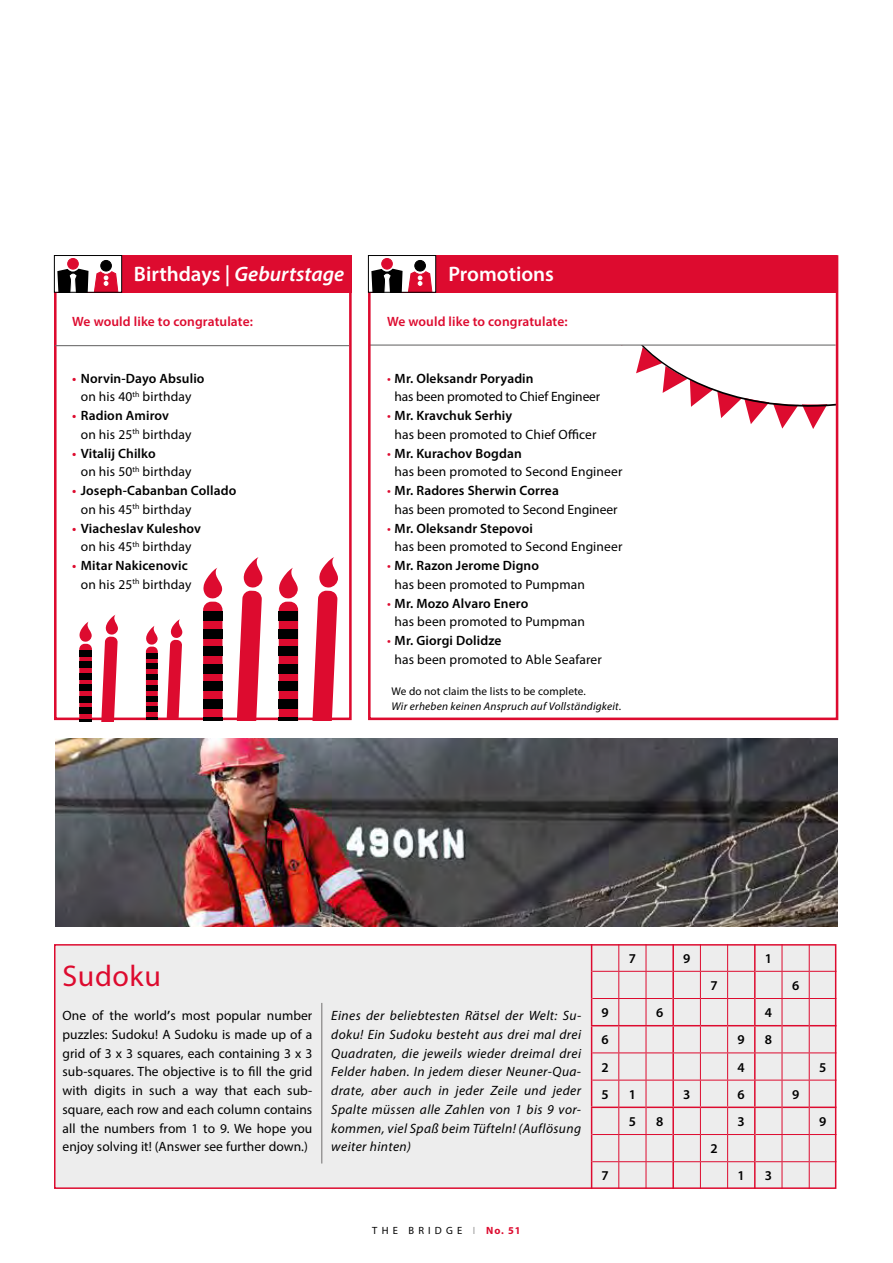
<style>
.page{position:relative;width:893px;height:1263px;background:#fff}
.page>*{position:absolute;margin:0;border:0;box-sizing:border-box;transform-origin:0 0}
.t1{font:30px "Myriad Pro";letter-spacing:.02em;color:#dd0b2f}
.t2{font:italic 600 21px "Myriad Pro";color:#fff}
.t3{font:600 21px "Myriad Pro";color:#fff}
.t4{font:13.5px/18.8px "Myriad Pro";letter-spacing:.01em;color:#000}
.t5{font:italic 13.5px/18.8px "Myriad Pro";letter-spacing:.03em;color:#000;text-align:justify}
.t6{font:600 13.5px/18.8px "Myriad Pro";letter-spacing:.01em;color:#000;text-align:center}
.t7{font:600 13.5px "Myriad Pro";letter-spacing:.01em;color:#dd0b2f}
.t8{font:13.5px/18.8px "Myriad Pro";letter-spacing:-.01em;color:#000}
.t9{font:italic 11.25px "Myriad Pro";letter-spacing:.02em;color:#000}
.t10{font:11.25px "Myriad Pro";letter-spacing:.01em;color:#000}
.t11{font:10.5px "Myriad Pro";letter-spacing:.4em;color:#000}
.s1{font-style:normal}
.s2{color:#dd0b2f}
.s3{font-weight:400}
.s4{font-weight:600;color:#dd0b2f}
.s5{font-weight:600}
.s6{color:#9d9d9c}
.s7{font-weight:700;color:#dd0b2f}
</style>
<div class="page">
<svg style="left:636px;top:346px;width:198px;height:83px"></svg>
<hr style="left:370px;top:344px;width:466px;height:2px;background:#706f6f">
<div style="left:368px;top:255px;width:470px;height:465px;border:3px solid #dd0b2f"></div>
<div style="left:54px;top:255px;width:298px;height:465px;border:3px solid #dd0b2f"></div>
<hr style="left:55px;top:345px;width:294px;height:1px;background:#706f6f">
<div style="left:54px;top:255px;width:298px;height:38px;background:#dd0b2f"></div>
<div style="left:54px;top:255px;width:68px;height:37px;background:#fff"></div>
<div style="left:68px;top:258px;width:10px;height:11px;background:#dd0b2f;border-radius:50%"></div>
<div style="left:67px;top:258px;width:12px;height:12px;border:1px solid #dd0b2f;border-radius:50%"></div>
<div style="left:101px;top:260px;width:10px;height:11px;background:#000;border-radius:50%"></div>
<div style="left:100px;top:260px;width:12px;height:11px;border:1px solid #000;border-radius:50%"></div>
<svg style="left:57px;top:268px;width:62px;height:23px"></svg>
<div style="left:54px;top:255px;width:68px;height:38px;border:1px solid #000"></div>
<div style="left:368px;top:255px;width:468px;height:38px;background:#dd0b2f"></div>
<div style="left:368px;top:255px;width:68px;height:37px;background:#fff"></div>
<div style="left:382px;top:258px;width:10px;height:11px;background:#dd0b2f;border-radius:50%"></div>
<div style="left:381px;top:258px;width:12px;height:12px;border:1px solid #dd0b2f;border-radius:50%"></div>
<div style="left:415px;top:260px;width:10px;height:11px;background:#000;border-radius:50%"></div>
<div style="left:414px;top:260px;width:12px;height:11px;border:1px solid #000;border-radius:50%"></div>
<svg style="left:371px;top:268px;width:62px;height:23px"></svg>
<div style="left:368px;top:255px;width:68px;height:38px;border:1px solid #000"></div>
<div style="left:54px;top:944px;width:782px;height:245px;background:#ededed;border:2px solid #dd0b2f"></div>
<svg style="left:591px;top:944px;width:245px;height:245px"></svg>
<hr style="left:673px;top:1106px;width:27px;height:2px;background:#dd0b2f">
<hr style="left:700px;top:1106px;width:28px;height:2px;background:#dd0b2f">
<hr style="left:728px;top:1106px;width:27px;height:2px;background:#dd0b2f">
<hr style="left:321px;top:1003px;width:1px;height:160px;background:#706f6f">
<svg style="left:312px;top:557px;width:26px;height:163px"></svg>
<svg style="left:279px;top:568px;width:19px;height:149px"></svg>
<div style="left:279px;top:612px;width:19px;height:9px;background:#000"></div>
<div style="left:279px;top:629px;width:19px;height:9px;background:#000"></div>
<div style="left:279px;top:647px;width:19px;height:9px;background:#000"></div>
<div style="left:279px;top:664px;width:19px;height:9px;background:#000"></div>
<div style="left:279px;top:682px;width:19px;height:9px;background:#000"></div>
<div style="left:279px;top:699px;width:19px;height:9px;background:#000"></div>
<hr style="left:279px;top:717px;width:19px;height:3px;background:#000">
<svg style="left:101px;top:615px;width:17px;height:106px"></svg>
<svg style="left:79px;top:622px;width:13px;height:99px"></svg>
<svg style="left:237px;top:557px;width:25px;height:163px"></svg>
<svg style="left:203px;top:568px;width:19px;height:149px"></svg>
<div style="left:203px;top:612px;width:19px;height:9px;background:#000"></div>
<div style="left:203px;top:629px;width:19px;height:9px;background:#000"></div>
<div style="left:203px;top:647px;width:19px;height:9px;background:#000"></div>
<div style="left:203px;top:664px;width:19px;height:9px;background:#000"></div>
<div style="left:203px;top:682px;width:19px;height:9px;background:#000"></div>
<div style="left:203px;top:699px;width:19px;height:9px;background:#000"></div>
<hr style="left:203px;top:717px;width:19px;height:3px;background:#000">
<svg style="left:166px;top:619px;width:16px;height:100px"></svg>
<svg style="left:146px;top:626px;width:12px;height:93px"></svg>
<img style="left:56px;top:739px;width:782px;height:187px">
<h2 class="t2" style="left:134px;top:260px;width:212px"><span class="s1">Birthdays |</span> Geburtstage</h2>
<p class="t7" style="left:72px;top:313px;width:182px">We would like to congratulate:</p>
<p class="t6" style="left:72px;top:368px;width:134px"><span class="s2">•</span> Norvin-Dayo Absulio <span class="s3">on his 40</span><sup>th</sup> <span class="s3">birthday</span></p>
<p class="t4" style="left:81px;top:406px;width:112px;text-indent:-9px"><span class="s4">•</span> <span class="s5">Radion Amirov<br></span>on his 25<sup>th</sup> birthday</p>
<p class="t4" style="left:81px;top:443px;width:112px;text-indent:-9px"><span class="s4">•</span> <span class="s5">Vitalij Chilko<br></span>on his 50<sup>th</sup> birthday</p>
<p class="t6" style="left:81px;top:481px;width:157px;text-align:left;text-indent:-9px"><span class="s2">•</span> Joseph-Cabanban Collado <span class="s3">on his 45</span><sup>th</sup> <span class="s3">birthday</span></p>
<p class="t6" style="left:72px;top:518px;width:130px"><span class="s2">•</span> Viacheslav Kuleshov <span class="s3">on his 45</span><sup>th</sup> <span class="s3">birthday</span></p>
<p class="t6" style="left:72px;top:556px;width:121px;text-align:right"><span class="s2">•</span> Mitar Nakicenovic <span class="s3">on his 25</span><sup>th</sup> <span class="s3">birthday</span></p>
<h2 class="t3" style="left:448px;top:260px;width:107px">Promotions</h2>
<p class="t7" style="left:387px;top:313px;width:182px">We would like to congratulate:</p>
<p class="t8" style="left:395px;top:368px;width:207px;text-indent:-8px"><span class="s2">•</span> <span class="s5">Mr. Oleksandr Poryadin<br></span>has been promoted to Chief Engineer</p>
<p class="t4" style="left:395px;top:406px;width:203px;text-indent:-8px"><span class="s2">•</span> <span class="s5">Mr. Kravchuk Serhiy<br></span>has been promoted to Chief Officer</p>
<p class="t4" style="left:395px;top:443px;width:229px;text-indent:-8px"><span class="s2">•</span> <span class="s5">Mr. Kurachov Bogdan<br></span>has been promoted to Second Engineer</p>
<p class="t4" style="left:395px;top:481px;width:225px;text-indent:-8px"><span class="s2">•</span> <span class="s5">Mr. Radores Sherwin Correa<br></span>has been promoted to Second Engineer</p>
<p class="t4" style="left:395px;top:518px;width:229px;text-indent:-8px"><span class="s2">•</span> <span class="s5">Mr. Oleksandr Stepovoi<br></span>has been promoted to Second Engineer</p>
<p class="t4" style="left:395px;top:556px;width:192px;text-indent:-8px"><span class="s2">•</span> <span class="s5">Mr. Razon Jerome Digno<br></span>has been promoted to Pumpman</p>
<p class="t4" style="left:395px;top:593px;width:192px;text-indent:-8px"><span class="s2">•</span> <span class="s5">Mr. Mozo Alvaro Enero<br></span>has been promoted to Pumpman</p>
<p class="t4" style="left:395px;top:631px;width:209px;text-indent:-8px"><span class="s2">•</span> <span class="s5">Mr. Giorgi Dolidze<br></span>has been promoted to Able Seafarer</p>
<p class="t10" style="left:392px;top:684px;width:196px">We do not claim the lists to be complete.</p>
<p class="t9" style="left:392px;top:699px;width:231px">Wir erheben keinen Anspruch auf Vollständigkeit.</p>
<h1 class="t1" style="left:63px;top:958px;width:100px">Sudoku</h1>
<p class="t4" style="left:63px;top:1006px;width:251px;text-align:justify">One of the world<span class="s5">’</span>s most popular number puzzles: Sudoku! A Sudoku is made up of a grid of 3 x 3 squares, each containing 3 x 3 sub-squares. The objective is to fill the grid with digits in such a way that each sub&shy;square, each row and each column contains all the numbers from 1 to 9. We hope you enjoy solving it! (Answer see further down.)</p>
<p class="t5" style="left:331px;top:1006px;width:251px">Eines der beliebtesten Rätsel der Welt: Su&shy;doku! Ein Sudoku besteht aus drei mal drei Quadraten, die jeweils wieder dreimal drei Felder haben. In jedem dieser Neuner-Qua&shy;drate, aber auch in jeder Zeile und jeder Spalte müssen alle Zahlen von 1 bis 9 vor&shy;kommen, viel Spaß beim Tüfteln! (Auflösung weiter hinten)</p>
<p class="t11" style="left:372px;top:1224px;width:150px">THE BRIDGE <span class="s6">I</span> <span class="s7">No. 51</span></p>
<p class="t6" style="left:629px;top:948px;width:9px">7</p>
<p class="t6" style="left:683px;top:948px;width:9px">9</p>
<p class="t6" style="left:765px;top:948px;width:9px">1</p>
<p class="t6" style="left:710px;top:976px;width:9px">7</p>
<p class="t6" style="left:792px;top:976px;width:9px">6</p>
<p class="t6" style="left:602px;top:1003px;width:9px">9</p>
<p class="t6" style="left:656px;top:1003px;width:9px">6</p>
<p class="t6" style="left:765px;top:1003px;width:9px">4</p>
<p class="t6" style="left:602px;top:1030px;width:9px">6</p>
<p class="t6" style="left:738px;top:1030px;width:9px">9</p>
<p class="t6" style="left:765px;top:1030px;width:9px">8</p>
<p class="t6" style="left:602px;top:1057px;width:9px">2</p>
<p class="t6" style="left:738px;top:1057px;width:9px">4</p>
<p class="t6" style="left:819px;top:1057px;width:9px">5</p>
<p class="t6" style="left:602px;top:1084px;width:9px">5</p>
<p class="t6" style="left:629px;top:1084px;width:9px">1</p>
<p class="t6" style="left:683px;top:1084px;width:9px">3</p>
<p class="t6" style="left:738px;top:1084px;width:9px">6</p>
<p class="t6" style="left:792px;top:1084px;width:9px">9</p>
<p class="t6" style="left:629px;top:1112px;width:9px">5</p>
<p class="t6" style="left:656px;top:1112px;width:9px">8</p>
<p class="t6" style="left:738px;top:1112px;width:9px">3</p>
<p class="t6" style="left:819px;top:1112px;width:9px">9</p>
<p class="t6" style="left:710px;top:1139px;width:9px">2</p>
<p class="t6" style="left:602px;top:1166px;width:9px">7</p>
<p class="t6" style="left:738px;top:1166px;width:9px">1</p>
<p class="t6" style="left:765px;top:1166px;width:9px">3</p>
</div>
